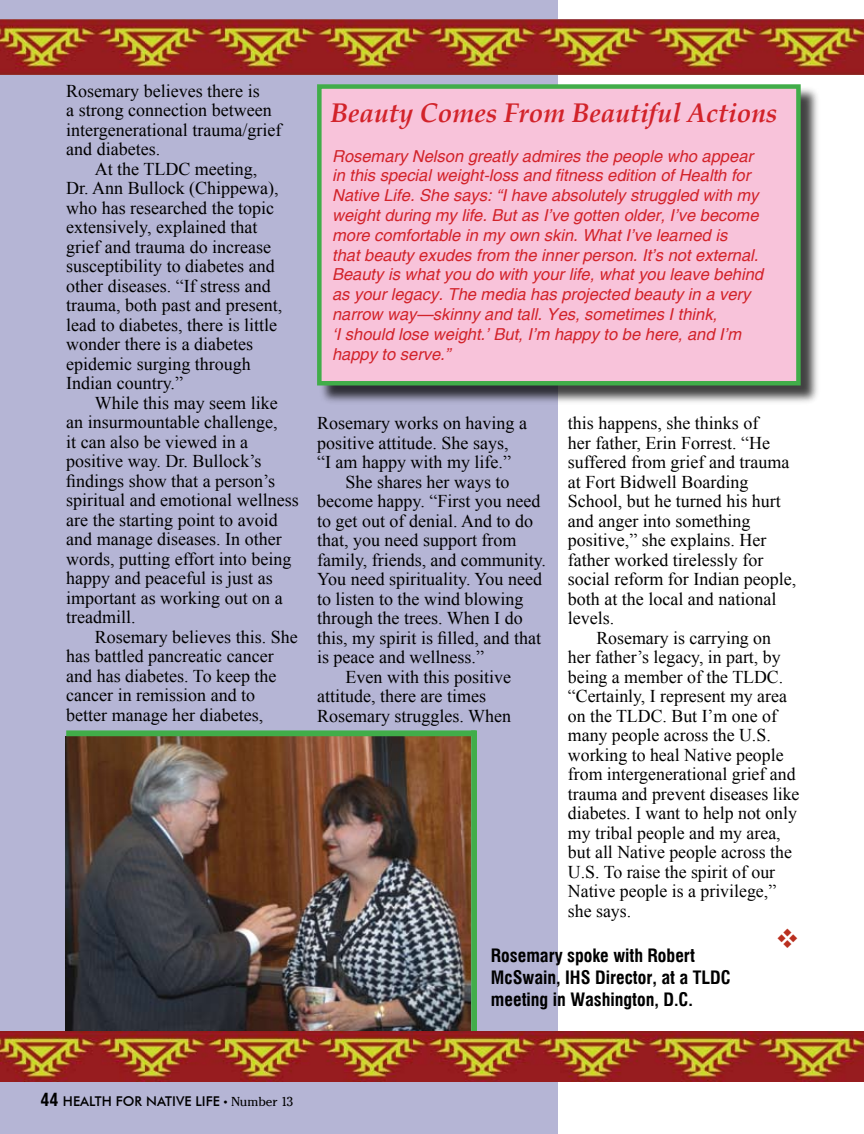
<style>
.page{position:relative;width:864px;height:1134px;background:#fff}
.page>*{position:absolute;margin:0;border:0;box-sizing:border-box;transform-origin:0 0}
.t1{font:italic 700 27px "Book Antiqua";color:#d2232a}
.t2{font:18px/19.5px "Times New Roman";color:#000}
.t3{font:18px/21.6px "Corporate Condensed Bold SWFTE";color:#000}
.t4{font:italic 16.5px/19.8px "Helvetica";color:#d2232a}
.t5{font:500 13.5px "Futura BT";color:#000}
.s1{font-family:"Corporate Condensed Bold SWFTE";font-weight:400;font-size:18px}
.s2{font-family:"Times New Roman";font-weight:400;font-size:12px}
.s3{font-family:"Cheltenham Itc TEE";font-weight:400}
</style>
<div class="page">
<div style="left:0;top:0;width:558px;height:1134px;background:#b5b5d5"></div>
<img style="left:65px;top:737px;width:406px;height:294px">
<div style="left:66px;top:730px;width:410px;height:6px;background:#41ad49"></div>
<div style="left:471px;top:730px;width:6px;height:335px;background:#41ad49"></div>
<img style="left:0;top:1031px;width:864px;height:50px">
<img style="left:0;top:20px;width:864px;height:54px">
<div style="left:317px;top:86px;width:504px;height:319px;background:#000;opacity:.75"></div>
<div style="left:319px;top:87px;width:479px;height:296px;background:#f8c3da"></div>
<div style="left:317px;top:84px;width:484px;height:302px;border:4px solid #41ad49"></div>
<p class="t2" style="left:66px;top:81px;width:217px">Rosemary believes there is<br>a strong connection between intergenerational trauma/grief and diabetes.</p>
<p class="t2" style="left:66px;top:159px;width:217px;text-indent:28px">At the TLDC meeting,<br>Dr. Ann Bullock (Chippewa), who has researched the topic extensively, explained that grief and trauma do increase susceptibility to diabetes and other diseases. “If stress and trauma, both past and present, lead to diabetes, there is little wonder there is a diabetes epidemic surging through<br>Indian country.”</p>
<p class="t2" style="left:66px;top:393px;width:234px;text-indent:28px">While this may seem like an insurmountable challenge,<br>it can also be viewed in a positive way. Dr. Bullock’s findings show that a person’s spiritual and emotional wellness are the starting point to avoid and manage diseases. In other words, putting effort into being happy and peaceful is just as important as working out on a treadmill.</p>
<p class="t2" style="left:66px;top:627px;width:233px;text-indent:28px">Rosemary believes this. She has battled pancreatic cancer and has diabetes. To keep the cancer in remission and to better manage her diabetes,</p>
<h1 class="t1" style="left:330px;top:94px;width:449px">Beauty Comes From Beautiful Actions</h1>
<p class="t4" style="left:332px;top:147px;width:433px">Rosemary Nelson greatly admires the people who appear in this special weight-loss and fitness edition of Health for Native Life. She says: “I have absolutely struggled with my weight during my life. But as I’ve gotten older, I’ve become more comfortable in my own skin. What I’ve learned is<br>that beauty exudes from the inner person. It’s not external.<br>Beauty is what you do with your life, what you leave behind as your legacy. The media has projected beauty in a very narrow way—skinny and tall. Yes, sometimes I think,<br>‘I should lose weight.’ But, I’m happy to be here, and I’m happy to serve.”</p>
<p class="t2" style="left:317px;top:413px;width:211px">Rosemary works on having a</p>
<p class="t2" style="left:317px;top:433px;width:193px">positive attitude. She says,</p>
<p class="t2" style="left:317px;top:452px;width:195px">“I am happy with my life.”</p>
<p class="t2" style="left:346px;top:472px;width:165px">She shares her ways to</p>
<p class="t2" style="left:317px;top:491px;width:225px">become happy. “First you need</p>
<p class="t2" style="left:317px;top:511px;width:217px">to get out of denial. And to do</p>
<p class="t2" style="left:317px;top:530px;width:201px">that, you need support from</p>
<p class="t2" style="left:317px;top:550px;width:231px">family, friends, and community.</p>
<p class="t2" style="left:317px;top:569px;width:227px">You need spirituality. You need</p>
<p class="t2" style="left:317px;top:589px;width:208px">to listen to the wind blowing</p>
<p class="t2" style="left:317px;top:608px;width:207px">through the trees. When I do</p>
<p class="t2" style="left:317px;top:628px;width:226px">this, my spirit is filled, and that</p>
<p class="t2" style="left:317px;top:647px;width:168px">is peace and wellness.”</p>
<p class="t2" style="left:346px;top:667px;width:167px">Even with this positive</p>
<p class="t2" style="left:317px;top:686px;width:170px">attitude, there are times</p>
<p class="t2" style="left:317px;top:706px;width:196px">Rosemary struggles. When</p>
<p class="t2" style="left:568px;top:413px;width:230px">this happens, she thinks of<br>her father, Erin Forrest. “He suffered from grief and trauma at Fort Bidwell Boarding<br>School, but he turned his hurt and anger into something positive,” she explains. Her father worked tirelessly for social reform for Indian people, both at the local and national levels.</p>
<p class="t2" style="left:568px;top:628px;width:233px;text-indent:28px">Rosemary is carrying on<br>her father’s legacy, in part, by being a member of the TLDC. “Certainly, I represent my area on the TLDC. But I’m one of many people across the U.S. working to heal Native people from intergenerational grief and trauma and prevent diseases like diabetes. I want to help not only my tribal people and my area, but all Native people across the<br>U.S. To raise the spirit of our<br>Native people is a privilege,” she says.</p>
<p class="t3" style="left:491px;top:945px;width:241px">Rosemary spoke with Robert<br>McSwain, IHS Director, at a TLDC meeting in Washington, D.C.</p>
<p class="t5" style="left:40px;top:1093px;width:254px"><span class="s1">44</span> HEALTH FOR NATIVE LIFE <span class="s2">•</span> <span class="s3">Number 13</span></p>
</div>
